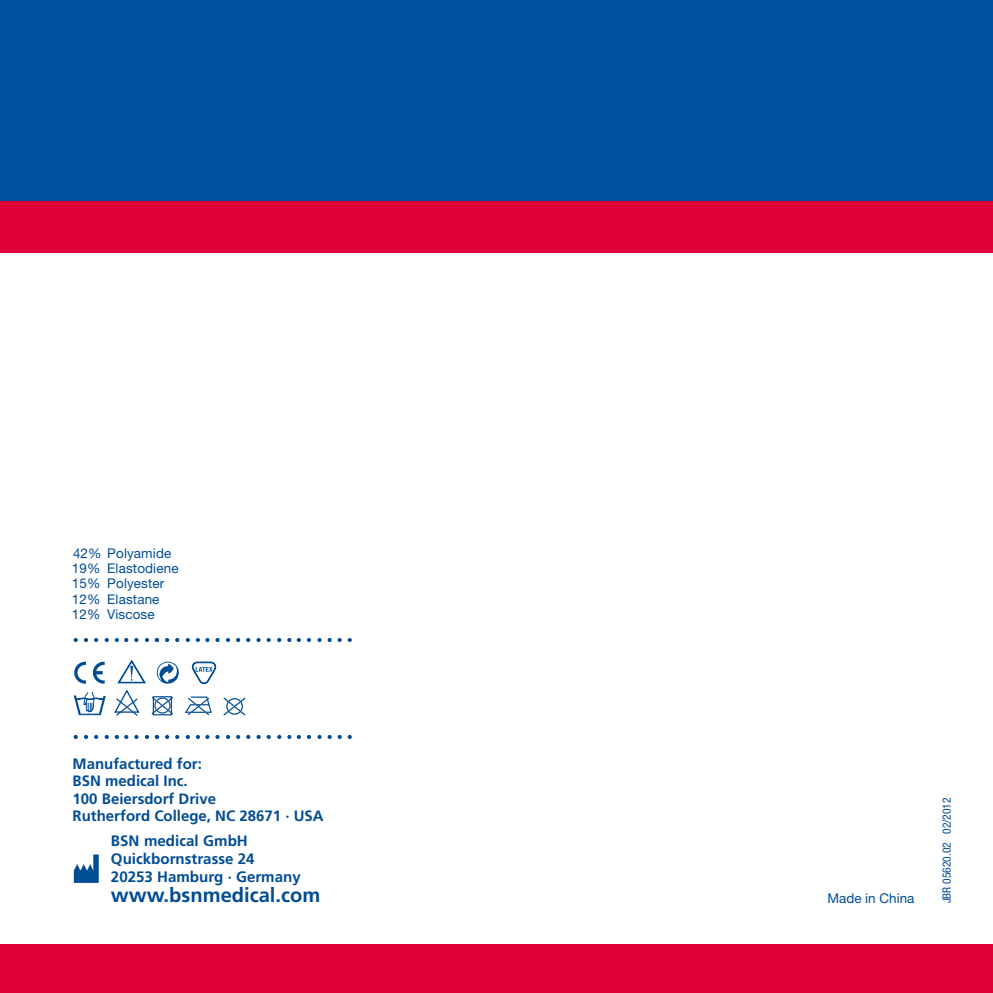
<style>
.page{position:relative;width:993px;height:993px;background:#fff}
.page>*{position:absolute;margin:0;border:0;box-sizing:border-box;transform-origin:0 0}
.t1{font:700 20.12px "Frutiger";color:#004c93}
.t2{font:700 15.05px/17.5px "Frutiger";color:#004c93}
.t3{font:13.47px/15px "Helvetica Neue";letter-spacing:.01em;color:#004c93}
.t4{font:condensed 11.55px "Helvetica Neue";color:#004c93}
.s1{font-size:11.38px}
</style>
<div class="page">
<svg style="left:74px;top:692px;width:32px;height:24px"></svg>
<svg style="left:223px;top:697px;width:23px;height:19px"></svg>
<svg style="left:74px;top:661px;width:12px;height:22px"></svg>
<svg style="left:93px;top:661px;width:12px;height:22px"></svg>
<svg style="left:74px;top:734px;width:4px;height:4px"></svg>
<svg style="left:84px;top:734px;width:4px;height:4px"></svg>
<svg style="left:94px;top:734px;width:4px;height:4px"></svg>
<svg style="left:105px;top:734px;width:4px;height:4px"></svg>
<svg style="left:115px;top:734px;width:13px;height:4px"></svg>
<svg style="left:134px;top:734px;width:4px;height:4px"></svg>
<svg style="left:145px;top:734px;width:4px;height:4px"></svg>
<svg style="left:155px;top:734px;width:4px;height:4px"></svg>
<svg style="left:165px;top:734px;width:4px;height:4px"></svg>
<svg style="left:175px;top:734px;width:4px;height:4px"></svg>
<svg style="left:186px;top:734px;width:4px;height:4px"></svg>
<svg style="left:196px;top:734px;width:13px;height:4px"></svg>
<svg style="left:215px;top:734px;width:4px;height:4px"></svg>
<svg style="left:226px;top:734px;width:4px;height:4px"></svg>
<svg style="left:236px;top:734px;width:4px;height:4px"></svg>
<svg style="left:74px;top:638px;width:4px;height:4px"></svg>
<svg style="left:84px;top:638px;width:4px;height:4px"></svg>
<svg style="left:94px;top:638px;width:4px;height:4px"></svg>
<svg style="left:105px;top:638px;width:4px;height:4px"></svg>
<svg style="left:115px;top:638px;width:13px;height:4px"></svg>
<svg style="left:134px;top:638px;width:4px;height:4px"></svg>
<svg style="left:145px;top:638px;width:4px;height:4px"></svg>
<svg style="left:155px;top:637px;width:4px;height:5px"></svg>
<svg style="left:165px;top:638px;width:4px;height:4px"></svg>
<svg style="left:175px;top:638px;width:4px;height:4px"></svg>
<svg style="left:186px;top:638px;width:4px;height:4px"></svg>
<svg style="left:196px;top:638px;width:13px;height:4px"></svg>
<svg style="left:215px;top:637px;width:4px;height:5px"></svg>
<svg style="left:226px;top:638px;width:4px;height:4px"></svg>
<svg style="left:236px;top:638px;width:4px;height:4px"></svg>
<svg style="left:246px;top:638px;width:4px;height:4px"></svg>
<svg style="left:256px;top:638px;width:4px;height:4px"></svg>
<svg style="left:266px;top:638px;width:5px;height:4px"></svg>
<svg style="left:277px;top:638px;width:4px;height:4px"></svg>
<svg style="left:287px;top:638px;width:14px;height:4px"></svg>
<svg style="left:307px;top:638px;width:4px;height:4px"></svg>
<svg style="left:317px;top:637px;width:4px;height:5px"></svg>
<svg style="left:327px;top:638px;width:4px;height:4px"></svg>
<svg style="left:337px;top:638px;width:4px;height:4px"></svg>
<svg style="left:347px;top:638px;width:5px;height:4px"></svg>
<svg style="left:246px;top:734px;width:4px;height:4px"></svg>
<svg style="left:256px;top:734px;width:4px;height:4px"></svg>
<svg style="left:266px;top:734px;width:5px;height:4px"></svg>
<svg style="left:277px;top:734px;width:4px;height:4px"></svg>
<svg style="left:287px;top:734px;width:4px;height:4px"></svg>
<svg style="left:297px;top:734px;width:4px;height:4px"></svg>
<svg style="left:307px;top:734px;width:4px;height:4px"></svg>
<svg style="left:317px;top:734px;width:4px;height:4px"></svg>
<svg style="left:327px;top:734px;width:4px;height:4px"></svg>
<svg style="left:337px;top:734px;width:4px;height:4px"></svg>
<svg style="left:347px;top:734px;width:5px;height:4px"></svg>
<svg style="left:114px;top:659px;width:102px;height:57px"></svg>
<svg style="left:74px;top:854px;width:25px;height:28px"></svg>
<div style="left:0;top:0;width:992px;height:201px;background:#00519e"></div>
<div style="left:0;top:201px;width:992px;height:52px;background:#e2003b"></div>
<div style="left:0;top:944px;width:992px;height:48px;background:#e2003b"></div>
<p class="t3" style="left:72px;top:545px;width:108px">42% Polyamide<br>19% Elastodiene<br>15% Polyester<br>12% Elastane<br>12% Viscose</p>
<p class="t2" style="left:73px;top:754px;width:252px">Manufactured for:<br>BSN medical Inc.<br>100 Beiersdorf Drive<br>Rutherford College, NC 28671 · USA</p>
<p class="t2" style="left:111px;top:831px;width:191px;line-height:18.2px">BSN medical GmbH<br>Quickbornstrasse 24<br>20253 Hamburg · Germany</p>
<h1 class="t1" style="left:111px;top:883px;width:211px">www.bsnmedical.com</h1>
<p class="t3" style="left:827px;top:889px;width:88px">Made in China</p>
<p class="t4" style="left:939px;top:903px;width:107px;rotate:-90deg"><span class="s1">J</span>BR 05620.02 02/2012</p>
</div>
